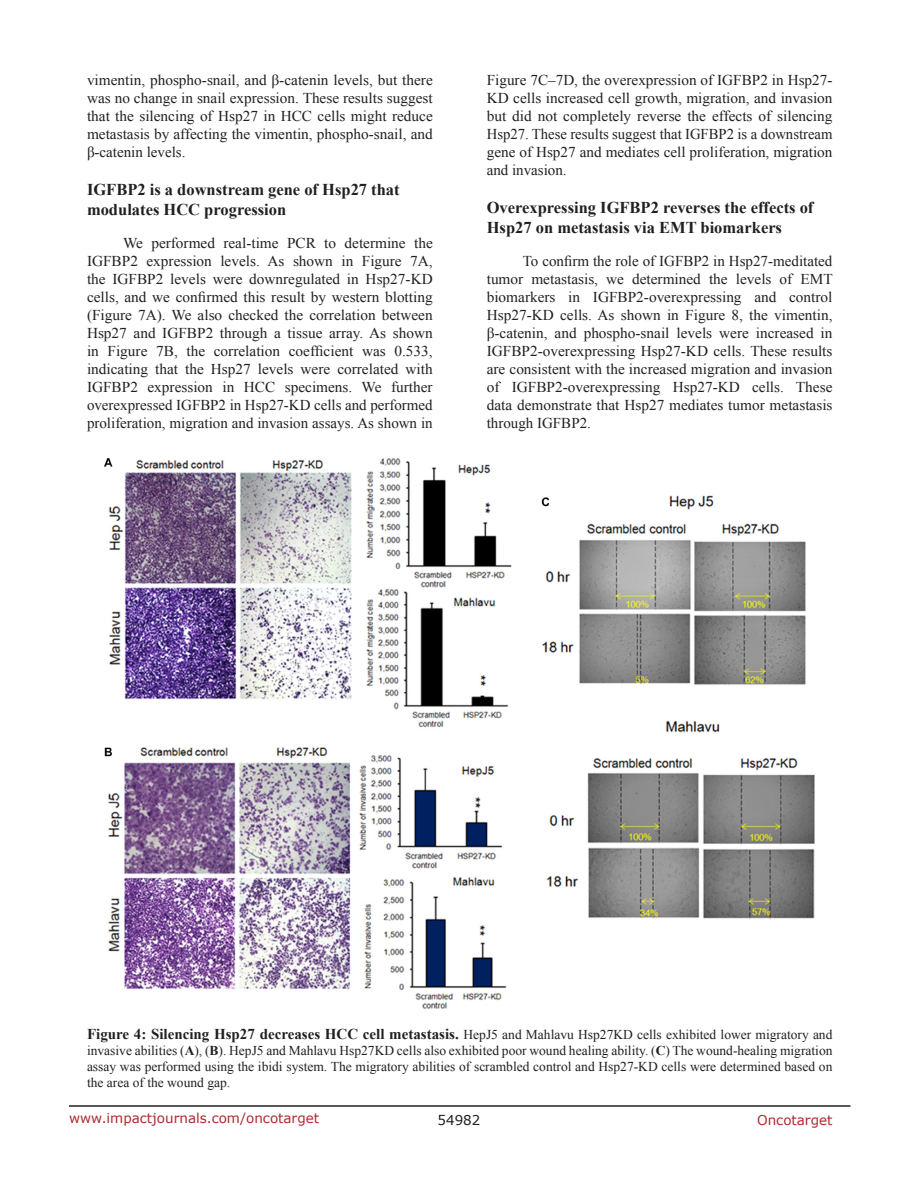
<style>
.page{position:relative;width:918px;height:1188px;background:#fff}
.page>*{position:absolute;margin:0;border:0;box-sizing:border-box;transform-origin:0 0}
.SubHeading_middle{font:700 16.5px/19.8px "Times New Roman";color:#231f20}
.BodyText{font:15px/18px "Times New Roman";color:#231f20;text-align:justify}
.FigureText{font:13.5px/16.2px "Times New Roman";color:#231f20;text-align:justify}
.t1{font:13.5px "Verdana";color:#ac2b31}
.t2{font:13.5px "Verdana";color:#231f20}
.s1{font-weight:700;font-size:15px}
.s2{font-weight:700}
</style>
<div class="page">
<hr style="left:69px;top:1105px;width:781px;height:2px;background:#231f20">
<img style="left:105px;top:459px;width:710px;height:550px">
<p class="BodyText" style="left:87px;top:71px;width:347px">vimentin, phospho-snail, and β-catenin levels, but there was no change in snail expression. These results suggest that the silencing of Hsp27 in HCC cells might reduce metastasis by affecting the vimentin, phospho-snail, and β-catenin levels.</p>
<p class="SubHeading_middle" style="left:87px;top:179px;width:314px">IGFBP2 is a downstream gene of Hsp27 that modulates HCC progression</p>
<p class="BodyText" style="left:87px;top:234px;width:347px;text-indent:36px">We performed real-time PCR to determine the IGFBP2 expression levels. As shown in Figure 7A, the IGFBP2 levels were downregulated in Hsp27-KD cells, and we confirmed this result by western blotting (Figure 7A). We also checked the correlation between Hsp27 and IGFBP2 through a tissue array. As shown in Figure 7B, the correlation coefficient was 0.533, indicating that the Hsp27 levels were correlated with IGFBP2 expression in HCC specimens. We further overexpressed IGFBP2 in Hsp27-KD cells and performed proliferation, migration and invasion assays. As shown in</p>
<p class="BodyText" style="left:487px;top:71px;width:347px">Figure 7C–7D, the overexpression of IGFBP2 in Hsp27- KD cells increased cell growth, migration, and invasion but did not completely reverse the effects of silencing Hsp27. These results suggest that IGFBP2 is a downstream gene of Hsp27 and mediates cell proliferation, migration and invasion.</p>
<p class="SubHeading_middle" style="left:487px;top:197px;width:328px">Overexpressing IGFBP2 reverses the effects of<br>Hsp27 on metastasis via EMT biomarkers</p>
<p class="BodyText" style="left:487px;top:252px;width:348px;text-indent:36px">To confirm the role of IGFBP2 in Hsp27-meditated tumor metastasis, we determined the levels of EMT biomarkers in IGFBP2-overexpressing and control Hsp27-KD cells. As shown in Figure 8, the vimentin, β-catenin, and phospho-snail levels were increased in IGFBP2-overexpressing Hsp27-KD cells. These results are consistent with the increased migration and invasion of IGFBP2-overexpressing Hsp27-KD cells. These data demonstrate that Hsp27 mediates tumor metastasis through IGFBP2.</p>
<p class="FigureText" style="left:87px;top:1026px;width:747px"><span class="s1">Figure 4: Silencing Hsp27 decreases HCC cell metastasis.</span> HepJ5 and Mahlavu Hsp27KD cells exhibited lower migratory and invasive abilities (<span class="s2">A</span>), (<span class="s2">B</span>). HepJ5 and Mahlavu Hsp27KD cells also exhibited poor wound healing ability. (<span class="s2">C</span>) The wound-healing migration assay was performed using the ibidi system. The migratory abilities of scrambled control and Hsp27-KD cells were determined based on the area of the wound gap.</p>
<p class="t1" style="left:69px;top:1109px;width:252px">www.impactjournals.com/oncotarget</p>
<p class="t2" style="left:438px;top:1111px;width:44px">54982</p>
<p class="t1" style="left:757px;top:1111px;width:77px">Oncotarget</p>
</div>
